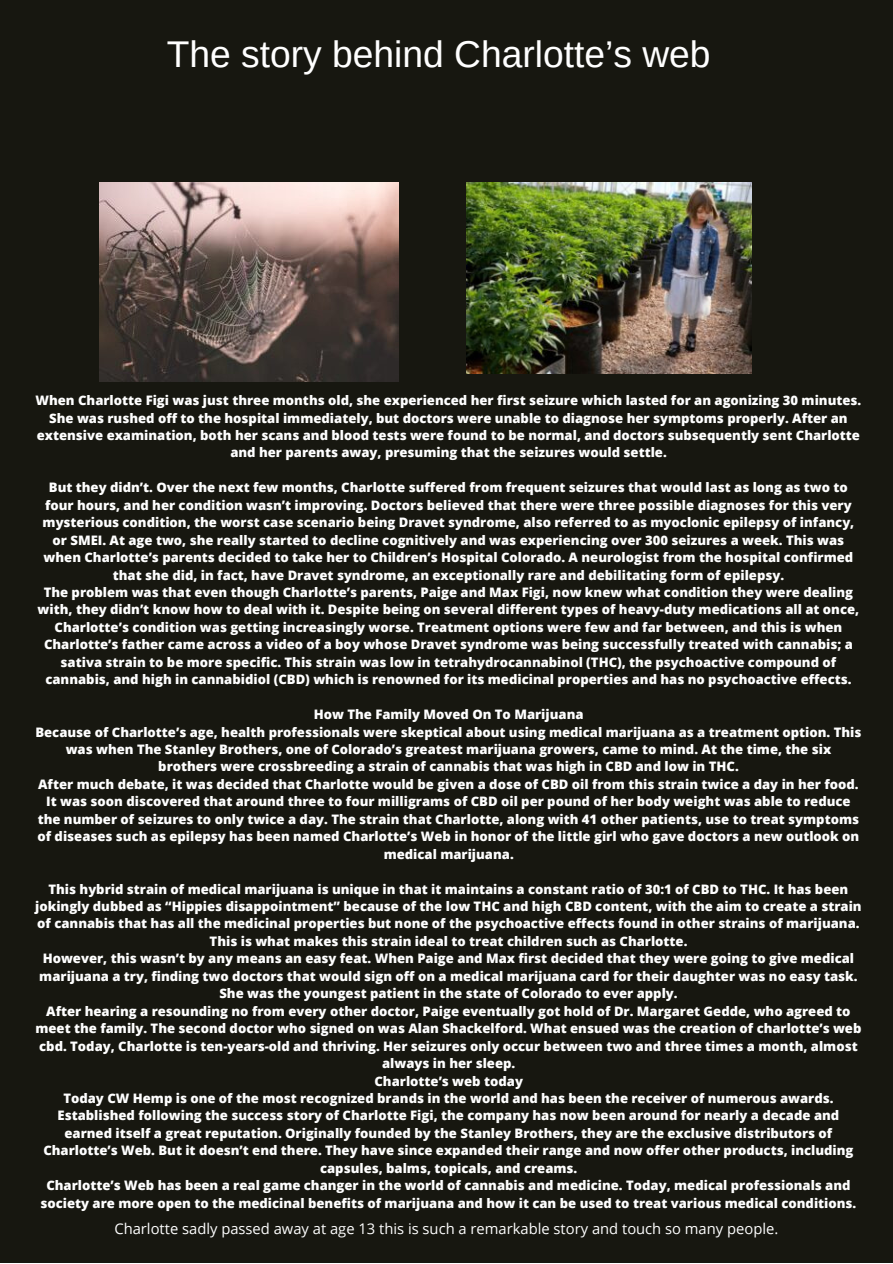
<style>
.page{position:relative;width:893px;height:1264px;background:#fff}
.page>*{position:absolute;margin:0;border:0;box-sizing:border-box;transform-origin:0 0}
.t1{font:37.2px "Arimo";color:#fff}
.t2{font:14.7px "Open Sans";color:#fff}
.t3{font:800 13.05px/17.4px "Open Sans";color:#fff;text-align:center}
</style>
<div class="page">
<div style="left:0;top:0;width:892px;height:1262px;background:#171710"></div>
<img style="left:99px;top:182px;width:299px;height:199px">
<img style="left:466px;top:182px;width:285px;height:192px">
<h1 class="t1" style="left:167px;top:33px;width:545px">The story behind Charlotte’s web</h1>
<p class="t3" style="left:35px;top:391px;width:827px">When Charlotte Figi was just three months old, she experienced her first seizure which lasted for an agonizing 30 minutes.<br>She was rushed off to the hospital immediately, but doctors were unable to diagnose her symptoms properly. After an extensive examination, both her scans and blood tests were found to be normal, and doctors subsequently sent Charlotte and her parents away, presuming that the seizures would settle.</p>
<p class="t3" style="left:38px;top:478px;width:823px">But they didn’t. Over the next few months, Charlotte suffered from frequent seizures that would last as long as two to four hours, and her condition wasn’t improving. Doctors believed that there were three possible diagnoses for this very mysterious condition, the worst case scenario being Dravet syndrome, also referred to as myoclonic epilepsy of infancy, or SMEI. At age two, she really started to decline cognitively and was experiencing over 300 seizures a week. This was when Charlotte’s parents decided to take her to Children’s Hospital Colorado. A neurologist from the hospital confirmed that she did, in fact, have Dravet syndrome, an exceptionally rare and debilitating form of epilepsy.<br>The problem was that even though Charlotte’s parents, Paige and Max Figi, now knew what condition they were dealing with, they didn’t know how to deal with it. Despite being on several different types of heavy-duty medications all at once, Charlotte’s condition was getting increasingly worse. Treatment options were few and far between, and this is when Charlotte’s father came across a video of a boy whose Dravet syndrome was being successfully treated with cannabis; a sativa strain to be more specific. This strain was low in tetrahydrocannabinol (THC), the psychoactive compound of cannabis, and high in cannabidiol (CBD) which is renowned for its medicinal properties and has no psychoactive effects.</p>
<p class="t3" style="left:35px;top:705px;width:827px">How The Family Moved On To Marijuana<br>Because of Charlotte’s age, health professionals were skeptical about using medical marijuana as a treatment option. This was when The Stanley Brothers, one of Colorado’s greatest marijuana growers, came to mind. At the time, the six brothers were crossbreeding a strain of cannabis that was high in CBD and low in THC.<br>After much debate, it was decided that Charlotte would be given a dose of CBD oil from this strain twice a day in her food.<br>It was soon discovered that around three to four milligrams of CBD oil per pound of her body weight was able to reduce the number of seizures to only twice a day. The strain that Charlotte, along with 41 other patients, use to treat symptoms of diseases such as epilepsy has been named Charlotte’s Web in honor of the little girl who gave doctors a new outlook on medical marijuana.</p>
<p class="t3" style="left:35px;top:879px;width:827px">This hybrid strain of medical marijuana is unique in that it maintains a constant ratio of 30:1 of CBD to THC. It has been jokingly dubbed as “Hippies disappointment” because of the low THC and high CBD content, with the aim to create a strain of cannabis that has all the medicinal properties but none of the psychoactive effects found in other strains of marijuana.<br>This is what makes this strain ideal to treat children such as Charlotte.<br>However, this wasn’t by any means an easy feat. When Paige and Max first decided that they were going to give medical marijuana a try, finding two doctors that would sign off on a medical marijuana card for their daughter was no easy task.<br>She was the youngest patient in the state of Colorado to ever apply.<br>After hearing a resounding no from every other doctor, Paige eventually got hold of Dr. Margaret Gedde, who agreed to meet the family. The second doctor who signed on was Alan Shackelford. What ensued was the creation of charlotte’s web cbd. Today, Charlotte is ten-years-old and thriving. Her seizures only occur between two and three times a month, almost always in her sleep.<br>Charlotte’s web today<br>Today CW Hemp is one of the most recognized brands in the world and has been the receiver of numerous awards.<br>Established following the success story of Charlotte Figi, the company has now been around for nearly a decade and earned itself a great reputation. Originally founded by the Stanley Brothers, they are the exclusive distributors of Charlotte’s Web. But it doesn’t end there. They have since expanded their range and now offer other products, including capsules, balms, topicals, and creams.<br>Charlotte’s Web has been a real game changer in the world of cannabis and medicine. Today, medical professionals and society are more open to the medicinal benefits of marijuana and how it can be used to treat various medical conditions.</p>
<p class="t2" style="left:114px;top:1217px;width:665px">Charlotte sadly passed away at age 13 this is such a remarkable story and touch so many people.</p>
</div>
